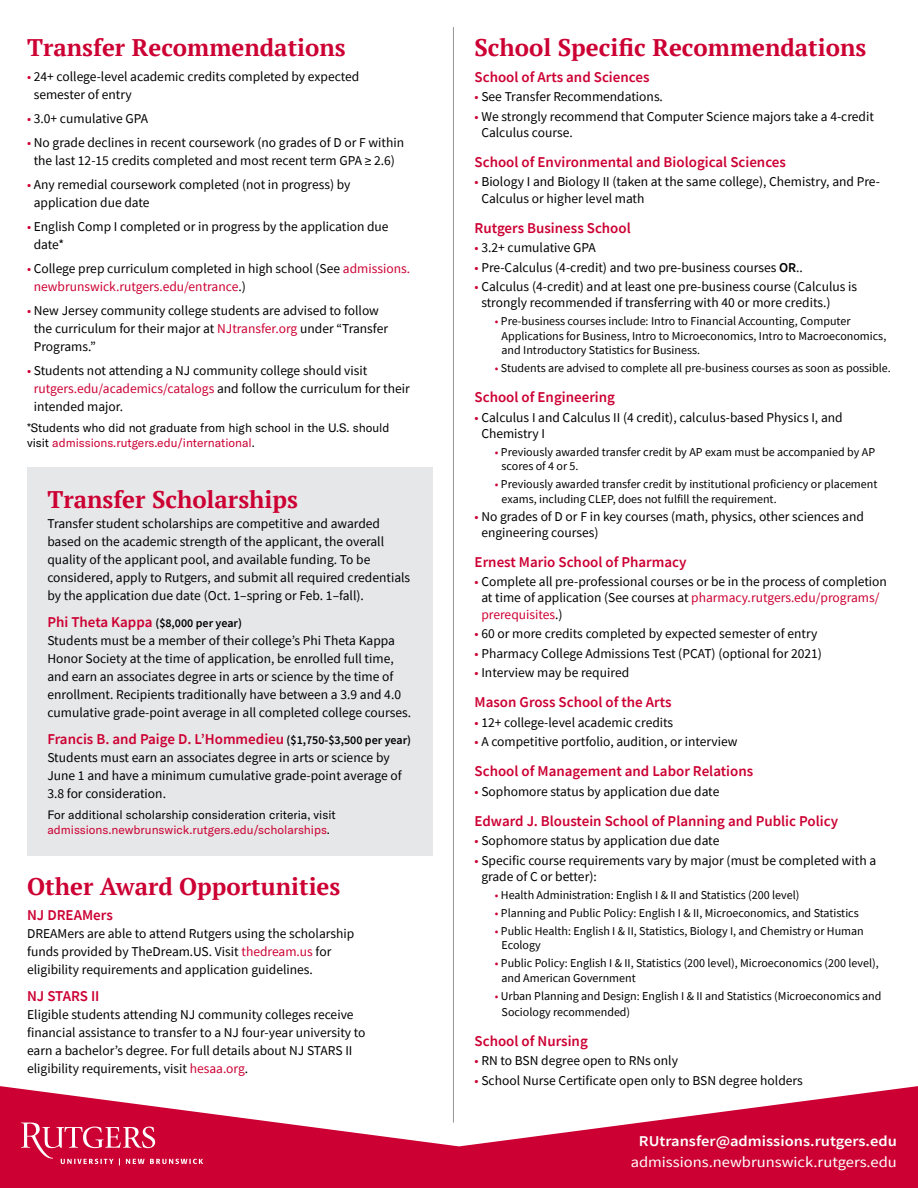
<style>
.page{position:relative;width:918px;height:1188px;background:#fff}
.page>*{position:absolute;margin:0;border:0;box-sizing:border-box;transform-origin:0 0}
.t1{font:700 24px "PT Serif";color:#c03}
.t2{font:600 15px "Source Sans Pro";color:#c03}
.t3{font:15px "Source Sans Pro";color:#fff;scale:1.1 1}
.t4{font:600 15px "Source Sans Pro";color:#fff;scale:1.1 1}
.t5{font:13.5px/18px "Source Sans Pro";color:#000}
.t6{font:12px/14.4px "Source Sans Pro";color:#000}
.t7{font:12px/15px "GT America";color:#000}
.t8{font:600 12px "Source Sans Pro";color:#000}
.s1{color:#c03}
.s2{font-size:15px;color:#c03}
.s3{font-size:12px;color:#000}
.s4{font-weight:600}
</style>
<div class="page">
<svg style="left:0;top:1086px;width:918px;height:102px;fill:#c03"></svg>
<svg style="left:21px;top:1122px;width:182px;height:43px;background:#d32651"></svg>
<hr style="left:453px;top:27px;width:1px;height:1096px;background:#939598">
<div style="left:27px;top:467px;width:405px;height:389px;background:#e6e7e8"></div>
<h1 class="t1" style="left:27px;top:32px;width:320px">Transfer Recommendations</h1>
<p class="t5" style="left:34px;top:67px;width:327px;text-indent:-7px"><span class="s1">•</span> 24+ college-level academic credits completed by expected semester of entry</p>
<p class="t5" style="left:27px;top:109px;width:123px"><span class="s1">•</span> 3.0+ cumulative GPA</p>
<p class="t5" style="left:27px;top:133px;width:379px;text-align:center"><span class="s1">•</span> No grade declines in recent coursework (no grades of D or F within the last 12-15 credits completed and most recent term GPA ≥ 2.6)</p>
<p class="t5" style="left:34px;top:175px;width:318px;text-indent:-7px"><span class="s1">•</span> Any remedial coursework completed (not in progress) by application due date</p>
<p class="t5" style="left:34px;top:217px;width:356px;text-indent:-7px"><span class="s1">•</span> English Comp I completed or in progress by the application due date*</p>
<p class="t5" style="left:34px;top:259px;width:378px;text-indent:-7px"><span class="s1">•</span> College prep curriculum completed in high school (See <span class="s1">admissions. newbrunswick.rutgers.edu/entrance</span>.)</p>
<p class="t5" style="left:34px;top:301px;width:356px;text-indent:-7px"><span class="s1">•</span> New Jersey community college students are advised to follow the curriculum for their major at <span class="s1">NJtransfer.org</span> under “Transfer<br>Programs.”</p>
<p class="t5" style="left:34px;top:361px;width:378px;text-indent:-7px"><span class="s1">•</span> Students not attending a NJ community college should visit <span class="s1">rutgers.edu/academics/catalogs</span> and follow the curriculum for their intended major.</p>
<p class="t7" style="left:27px;top:420px;width:364px">*Students who did not graduate from high school in the U.S. should visit <span class="s1">admissions.rutgers.edu/international</span>.</p>
<h1 class="t1" style="left:47px;top:484px;width:252px">Transfer Scholarships</h1>
<p class="t5" style="left:47px;top:515px;width:364px">Transfer student scholarships are competitive and awarded based on the academic strength of the applicant, the overall quality of the applicant pool, and available funding. To be considered, apply to Rutgers, and submit all required credentials by the application due date (Oct. 1–spring or Feb. 1–fall).</p>
<p class="t8" style="left:47px;top:615px;width:196px"><span class="s2">Phi Theta Kappa</span> ($8,000 per year)</p>
<p class="t5" style="left:47px;top:632px;width:365px">Students must be a member of their college’s Phi Theta Kappa Honor Society at the time of application, be enrolled full time, and earn an associates degree in arts or science by the time of enrollment. Recipients traditionally have between a 3.9 and 4.0 cumulative grade-point average in all completed college courses.</p>
<p class="t2" style="left:47px;top:729px;width:365px">Francis B. and Paige D. L’Hommedieu <span class="s3">($1,750-$3,500 per year)</span></p>
<p class="t5" style="left:47px;top:749px;width:356px">Students must earn an associates degree in arts or science by<br>June 1 and have a minimum cumulative grade-point average of<br>3.8 for consideration.</p>
<p class="t7" style="left:47px;top:808px;width:290px;line-height:14.4px">For additional scholarship consideration criteria, visit <span class="s1">admissions.newbrunswick.rutgers.edu/scholarships</span>.</p>
<h1 class="t1" style="left:27px;top:871px;width:315px">Other Award Opportunities</h1>
<p class="t2" style="left:27px;top:906px;width:87px">NJ DREAMers</p>
<p class="t5" style="left:27px;top:925px;width:329px">DREAMers are able to attend Rutgers using the scholarship funds provided by TheDream.US. Visit <span class="s1">thedream.us</span> for eligibility requirements and application guidelines.</p>
<p class="t2" style="left:27px;top:987px;width:74px">NJ STARS II</p>
<p class="t5" style="left:27px;top:1006px;width:340px">Eligible students attending NJ community colleges receive financial assistance to transfer to a NJ four-year university to earn a bachelor’s degree. For full details about NJ STARS II eligibility requirements, visit <span class="s1">hesaa.org</span>.</p>
<h1 class="t1" style="left:475px;top:32px;width:393px">School Specific Recommendations</h1>
<p class="t2" style="left:475px;top:67px;width:176px">School of Arts and Sciences</p>
<p class="t5" style="left:475px;top:88px;width:190px"><span class="s1">•</span> See Transfer Recommendations.</p>
<p class="t5" style="left:481px;top:108px;width:394px;line-height:16.2px;text-indent:-7px"><span class="s1">•</span> We strongly recommend that Computer Science majors take a 4-credit<br>Calculus course.</p>
<p class="t2" style="left:475px;top:152px;width:313px">School of Environmental and Biological Sciences</p>
<p class="t5" style="left:481px;top:174px;width:400px;line-height:16.2px;text-indent:-7px"><span class="s1">•</span> Biology I and Biology II (taken at the same college), Chemistry, and Pre-<br>Calculus or higher level math</p>
<p class="t2" style="left:475px;top:218px;width:158px">Rutgers Business School</p>
<p class="t5" style="left:475px;top:238px;width:123px"><span class="s1">•</span> 3.2+ cumulative GPA</p>
<p class="t5" style="left:475px;top:258px;width:330px"><span class="s1">•</span> Pre-Calculus (4-credit) and two pre-business courses <span class="s4">OR</span>..</p>
<p class="t5" style="left:481px;top:278px;width:377px;line-height:16.2px;text-indent:-7px"><span class="s1">•</span> Calculus (4-credit) and at least one pre-business course (Calculus is strongly recommended if transferring with 40 or more credits.)</p>
<p class="t6" style="left:502px;top:314px;width:386px;text-indent:-7px"><span class="s1">•</span> Pre-business courses include: Intro to Financial Accounting, Computer<br>Applications for Business, Intro to Microeconomics, Intro to Macroeconomics, and Introductory Statistics for Business.</p>
<p class="t6" style="left:495px;top:361px;width:398px"><span class="s1">•</span> Students are advised to complete all pre-business courses as soon as possible.</p>
<p class="t2" style="left:475px;top:387px;width:142px">School of Engineering</p>
<p class="t5" style="left:481px;top:409px;width:363px;line-height:16.2px;text-indent:-7px"><span class="s1">•</span> Calculus I and Calculus II (4 credit), calculus-based Physics I, and<br>Chemistry I</p>
<p class="t6" style="left:502px;top:445px;width:375px;text-indent:-7px"><span class="s1">•</span> Previously awarded transfer credit by AP exam must be accompanied by AP scores of 4 or 5.</p>
<p class="t6" style="left:502px;top:477px;width:377px;text-indent:-7px"><span class="s1">•</span> Previously awarded transfer credit by institutional proficiency or placement exams, including CLEP, does not fulfill the requirement.</p>
<p class="t5" style="left:481px;top:508px;width:384px;line-height:16.2px;text-indent:-7px"><span class="s1">•</span> No grades of D or F in key courses (math, physics, other sciences and engineering courses)</p>
<p class="t2" style="left:475px;top:552px;width:214px">Ernest Mario School of Pharmacy</p>
<p class="t5" style="left:481px;top:574px;width:407px;line-height:16.2px;text-indent:-7px"><span class="s1">•</span> Complete all pre-professional courses or be in the process of completion at time of application (See courses at <span class="s1">pharmacy.rutgers.edu/programs/ prerequisites</span>.)</p>
<p class="t5" style="left:475px;top:625px;width:344px"><span class="s1">•</span> 60 or more credits completed by expected semester of entry</p>
<p class="t5" style="left:475px;top:644px;width:349px"><span class="s1">•</span> Pharmacy College Admissions Test (PCAT) (optional for 2021)</p>
<p class="t5" style="left:475px;top:664px;width:156px"><span class="s1">•</span> Interview may be required</p>
<p class="t2" style="left:475px;top:692px;width:199px">Mason Gross School of the Arts</p>
<p class="t5" style="left:475px;top:713px;width:200px"><span class="s1">•</span> 12+ college-level academic credits</p>
<p class="t5" style="left:475px;top:733px;width:265px"><span class="s1">•</span> A competitive portfolio, audition, or interview</p>
<p class="t2" style="left:475px;top:761px;width:280px">School of Management and Labor Relations</p>
<p class="t5" style="left:475px;top:782px;width:246px"><span class="s1">•</span> Sophomore status by application due date</p>
<p class="t2" style="left:475px;top:811px;width:365px">Edward J. Bloustein School of Planning and Public Policy</p>
<p class="t5" style="left:475px;top:832px;width:246px"><span class="s1">•</span> Sophomore status by application due date</p>
<p class="t5" style="left:481px;top:852px;width:396px;line-height:16.2px;text-indent:-7px"><span class="s1">•</span> Specific course requirements vary by major (must be completed with a grade of C or better):</p>
<p class="t6" style="left:495px;top:888px;width:306px"><span class="s1">•</span> Health Administration: English I &amp; II and Statistics (200 level)</p>
<p class="t6" style="left:495px;top:906px;width:365px"><span class="s1">•</span> Planning and Public Policy: English I &amp; II, Microeconomics, and Statistics</p>
<p class="t6" style="left:502px;top:924px;width:364px;text-indent:-7px"><span class="s1">•</span> Public Health: English I &amp; II, Statistics, Biology I, and Chemistry or Human<br>Ecology</p>
<p class="t6" style="left:502px;top:956px;width:379px;text-indent:-7px"><span class="s1">•</span> Public Policy: English I &amp; II, Statistics (200 level), Microeconomics (200 level), and American Government</p>
<p class="t6" style="left:502px;top:988px;width:381px;line-height:16.2px;text-indent:-7px"><span class="s1">•</span> Urban Planning and Design: English I &amp; II and Statistics (Microeconomics and<br>Sociology recommended)</p>
<p class="t2" style="left:475px;top:1031px;width:115px">School of Nursing</p>
<p class="t5" style="left:475px;top:1052px;width:205px"><span class="s1">•</span> RN to BSN degree open to RNs only</p>
<p class="t5" style="left:475px;top:1071px;width:330px"><span class="s1">•</span> School Nurse Certificate open only to BSN degree holders</p>
<p class="t4" style="left:639px;top:1131px;width:236px">RUtransfer@admissions.rutgers.edu</p>
<p class="t3" style="left:631px;top:1152px;width:243px">admissions.newbrunswick.rutgers.edu</p>
</div>
